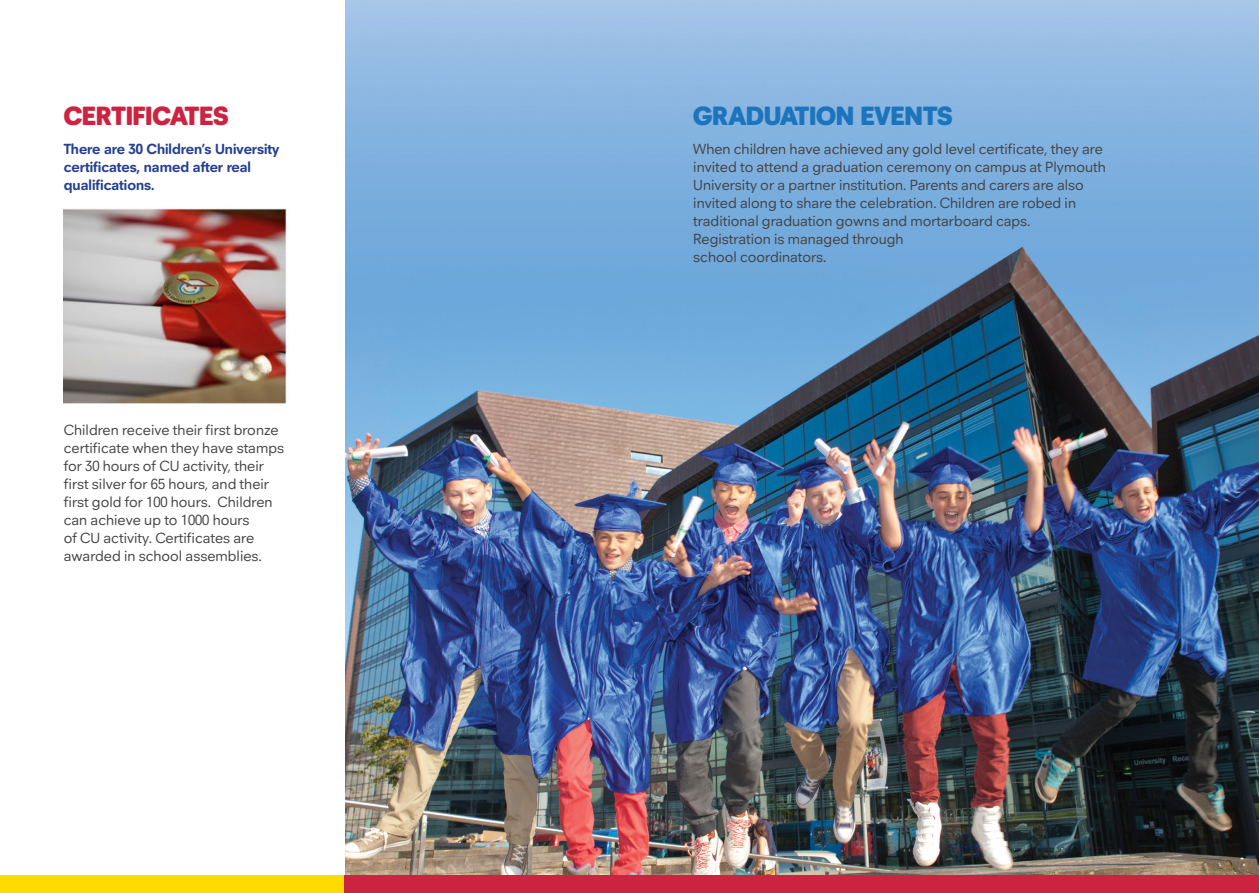
<style>
.page{position:relative;width:1259px;height:893px;background:#fff}
.page>*{position:absolute;margin:0;border:0;box-sizing:border-box;transform-origin:0 0}
.t1{font:900 27px "Neuzeitfor Plymouth";color:#1c75bc}
.t2{font:900 27px "Neuzeitfor Plymouth";color:#cc2341}
.t3{font:15px/18px "Neuzeitfor Plymouth";color:#414042}
.t4{font:700 15px/18px "Neuzeitfor Plymouth";color:#25408f}
</style>
<div class="page">
<img style="left:345px;top:0;width:914px;height:876px">
<div style="left:0;top:876px;width:344px;height:17px;background:#ffda00"></div>
<div style="left:344px;top:876px;width:915px;height:17px;background:#cc2341"></div>
<img style="left:64px;top:208px;width:223px;height:196px">
<h1 class="t2" style="left:64px;top:99px;width:166px">CERTIFICATES</h1>
<h1 class="t1" style="left:693px;top:99px;width:260px">GRADUATION EVENTS</h1>
<p class="t4" style="left:64px;top:139px;width:217px">There are 30 Children’s University certificates, named after real qualifications.</p>
<p class="t3" style="left:64px;top:420px;width:222px">Children receive their first bronze certificate when they have stamps for 30 hours of CU activity, their first silver for 65 hours, and their first gold for 100 hours. Children can achieve up to 1000 hours<br>of CU activity. Certificates are awarded in school assemblies.</p>
<p class="t3" style="left:693px;top:139px;width:414px">When children have achieved any gold level certificate, they are invited to attend a graduation ceremony on campus at Plymouth University or a partner institution. Parents and carers are also invited along to share the celebration. Children are robed in traditional graduation gowns and mortarboard caps.<br>Registration is managed through<br>school coordinators.</p>
</div>
